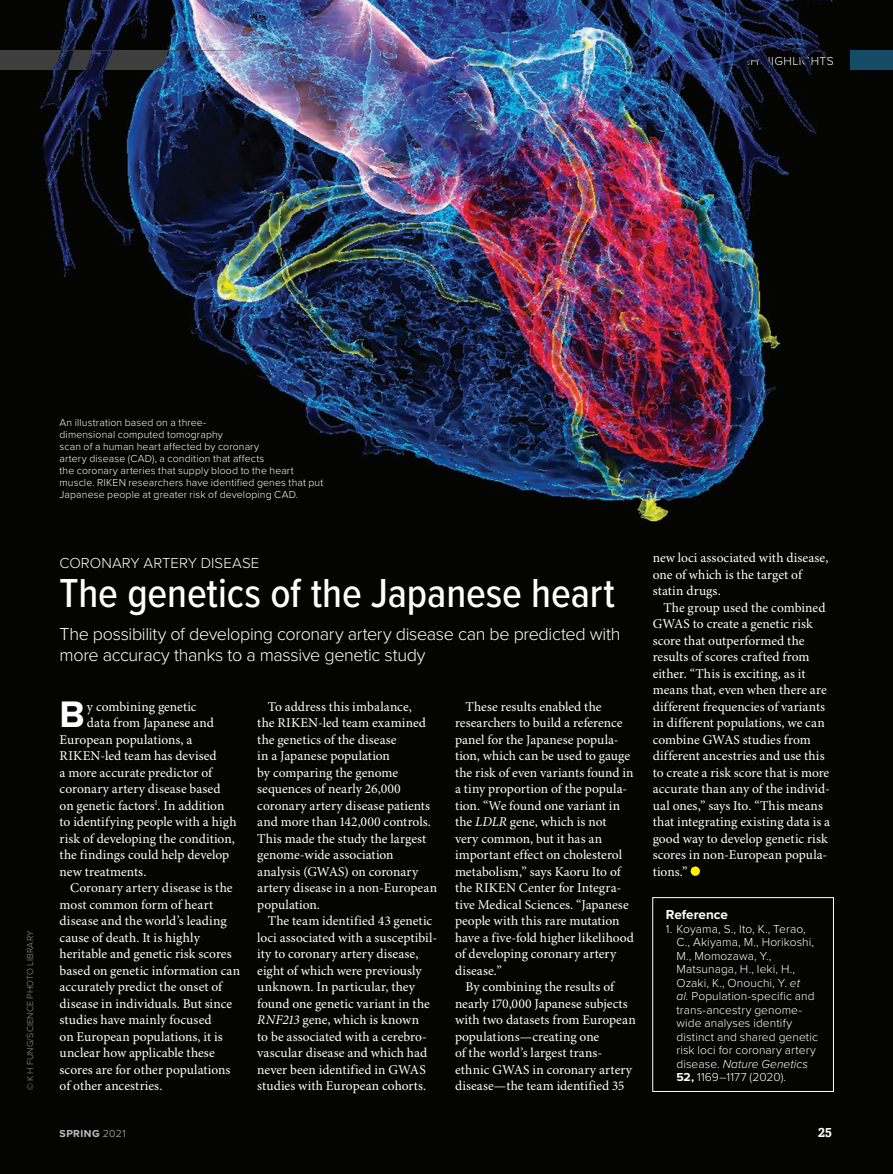
<style>
.page{position:relative;width:893px;height:1174px;background:#fff}
.page>*{position:absolute;margin:0;border:0;box-sizing:border-box;transform-origin:0 0}
.Headline{font:500 42px "Proxima Nova Cond";letter-spacing:-.005em;color:#fff}
.Body_Drop_Cap{font:700 38.25px "Proxima Nova";color:#fff}
.Standfirst{font:300 18px/21px "Proxima Nova";letter-spacing:-.02em;color:#fff}
.Field_of_Study{font:300 15px "Proxima Nova";letter-spacing:.005em;color:#fff}
.Body_Indent{font:13.5px/16.5px "Minion Pro";letter-spacing:.005em;color:#fff}
.Body_Drop_Cap-2{font:13.5px "Minion Pro";color:#fff}
.t1{font:700 13.5px "Proxima Nova";color:#fff}
.t2{font:700 13.5px "Amasis MT Pro";color:#fff}
.t3{font:300 12px/13.5px "Proxima Nova";letter-spacing:.01em;color:#fff}
.t4{font:300 12px "Proxima Nova";letter-spacing:.035em;color:#fff}
.t5{font:300 10.5px/12px "Proxima Nova";letter-spacing:.01em;color:#fff}
.t6{font:700 10.5px "Proxima Nova";letter-spacing:.045em;color:#bcbdc0}
.t7{font:300 9px "Proxima Nova";letter-spacing:.025em;color:#939598}
.s1{font-style:italic}
.s2{font-weight:700}
.s3{font-weight:300}
</style>
<div class="page">
<img style="left:0;top:0;width:893px;height:1174px">
<div style="left:850px;top:51px;width:43px;height:19px;background:#154b66"></div>
<div style="left:0;top:51px;width:681px;height:19px;background:#3e3e3f"></div>
<div style="left:691px;top:866px;width:9px;height:10px;background:#fff101;border-radius:50%"></div>
<div style="left:652px;top:897px;width:182px;height:194px;border:1px solid #fff"></div>
<img style="left:156px;top:47px;width:599px;height:27px">
<img style="left:54px;top:51px;width:20px;height:19px">
<img style="left:86px;top:51px;width:27px;height:19px">
<img style="left:746px;top:53px;width:27px;height:17px">
<img style="left:800px;top:52px;width:10px;height:19px">
<p class="t4" style="left:697px;top:52px;width:138px">RESEARCH HIGHLIGHTS</p>
<p class="t7" style="left:23px;top:1090px;width:161px;rotate:-90deg">© K H FUNG/SCIENCE PHOTO LIBRARY</p>
<p class="t5" style="left:60px;top:415px;width:265px">An illustration based on a three-<br>dimensional computed tomography<br>scan of a human heart affected by coronary<br>artery disease (CAD), a condition that affects<br>the coronary arteries that supply blood to the heart muscle. RIKEN researchers have identified genes that put Japanese people at greater risk of developing CAD.</p>
<p class="Field_of_Study" style="left:60px;top:551px;width:201px">CORONARY ARTERY DISEASE</p>
<p class="Headline" style="left:60px;top:562px;width:557px">The genetics of the Japanese heart</p>
<p class="Standfirst" style="left:60px;top:622px;width:563px">The possibility of developing coronary artery disease can be predicted with more accuracy thanks to a massive genetic study</p>
<p class="Body_Drop_Cap" style="left:60px;top:686px;width:27px">B</p>
<p class="Body_Drop_Cap-2" style="left:87px;top:698px;width:111px">y combining genetic</p>
<p class="Body_Drop_Cap-2" style="left:87px;top:715px;width:128px">data from Japanese and</p>
<p class="Body_Drop_Cap-2" style="left:60px;top:731px;width:134px">European populations, a</p>
<p class="Body_Drop_Cap-2" style="left:60px;top:748px;width:159px">RIKEN-led team has devised</p>
<p class="Body_Drop_Cap-2" style="left:60px;top:764px;width:154px">a more accurate predictor of</p>
<p class="Body_Drop_Cap-2" style="left:60px;top:781px;width:162px">coronary artery disease based</p>
<p class="Body_Drop_Cap-2" style="left:60px;top:797px;width:166px">on genetic factors<sup>1</sup>. In addition</p>
<p class="Body_Drop_Cap-2" style="left:60px;top:814px;width:178px">to identifying people with a high</p>
<p class="Body_Drop_Cap-2" style="left:60px;top:830px;width:177px">risk of developing the condition,</p>
<p class="Body_Drop_Cap-2" style="left:60px;top:847px;width:171px">the findings could help develop</p>
<p class="Body_Drop_Cap-2" style="left:60px;top:863px;width:88px">new treatments.</p>
<p class="Body_Indent" style="left:60px;top:880px;width:182px;text-indent:11px">Coronary artery disease is the most common form of heart disease and the world’s leading cause of death. It is highly heritable and genetic risk scores based on genetic information can accurately predict the onset of disease in individuals. But since studies have mainly focused<br>on European populations, it is unclear how applicable these scores are for other populations of other ancestries.</p>
<p class="Body_Indent" style="left:257px;top:698px;width:181px;text-indent:11px">To address this imbalance,<br>the RIKEN-led team examined the genetics of the disease<br>in a Japanese population<br>by comparing the genome sequences of nearly 26,000 coronary artery disease patients and more than 142,000 controls.<br>This made the study the largest genome-wide association analysis (GWAS) on coronary artery disease in a non-European population.</p>
<p class="Body_Indent" style="left:257px;top:913px;width:181px;text-indent:11px">The team identified 43 genetic loci associated with a susceptibil&shy;ity to coronary artery disease, eight of which were previously unknown. In particular, they found one genetic variant in the<br><span class="s1">RNF213</span> gene, which is known<br>to be associated with a cerebro&shy;vascular disease and which had never been identified in GWAS studies with European cohorts.</p>
<p class="Body_Indent" style="left:455px;top:698px;width:180px;text-indent:11px">These results enabled the researchers to build a reference panel for the Japanese popula&shy;tion, which can be used to gauge the risk of even variants found in a tiny proportion of the popula&shy;tion. “We found one variant in the <span class="s1">LDLR</span> gene, which is not<br>very common, but it has an important effect on cholesterol metabolism,” says Kaoru Ito of the RIKEN Center for Integra&shy;tive Medical Sciences. “Japanese people with this rare mutation have a five-fold higher likelihood of developing coronary artery disease.”</p>
<p class="Body_Indent" style="left:455px;top:979px;width:182px;text-indent:11px">By combining the results of nearly 170,000 Japanese subjects with two datasets from European populations—creating one<br>of the world’s largest trans&shy;ethnic GWAS in coronary artery disease—the team identified 35</p>
<p class="Body_Indent" style="left:653px;top:550px;width:177px">new loci associated with disease, one of which is the target of statin drugs.</p>
<p class="Body_Indent" style="left:653px;top:599px;width:179px;text-indent:11px">The group used the combined<br>GWAS to create a genetic risk score that outperformed the results of scores crafted from either. “This is exciting, as it means that, even when there are different frequencies of variants in different populations, we can combine GWAS studies from different ancestries and use this to create a risk score that is more accurate than any of the individ&shy;ual ones,” says Ito. “This means that integrating existing data is a good way to develop genetic risk scores in non-European popula&shy;tions.”</p>
<p class="t1" style="left:666px;top:904px;width:64px">Reference</p>
<p class="t3" style="left:676px;top:921px;width:143px;text-indent:-11px">1. Koyama, S., Ito, K., Terao,<br>C., Akiyama, M., Horikoshi,<br>M., Momozawa, Y.,<br>Matsunaga, H., Ieki, H.,<br>Ozaki, K., Onouchi, Y. <span class="s1">et<br>al.</span> Population-specific and trans-ancestry genome&shy;wide analyses identify distinct and shared genetic risk loci for coronary artery disease. <span class="s1">Nature Genetics<br></span><span class="s2">52,</span> 1169–1177 (2020).</p>
<p class="t6" style="left:60px;top:1125px;width:68px">SPRING <span class="s3">2021</span></p>
<p class="t2" style="left:818px;top:1123px;width:16px">25</p>
</div>
